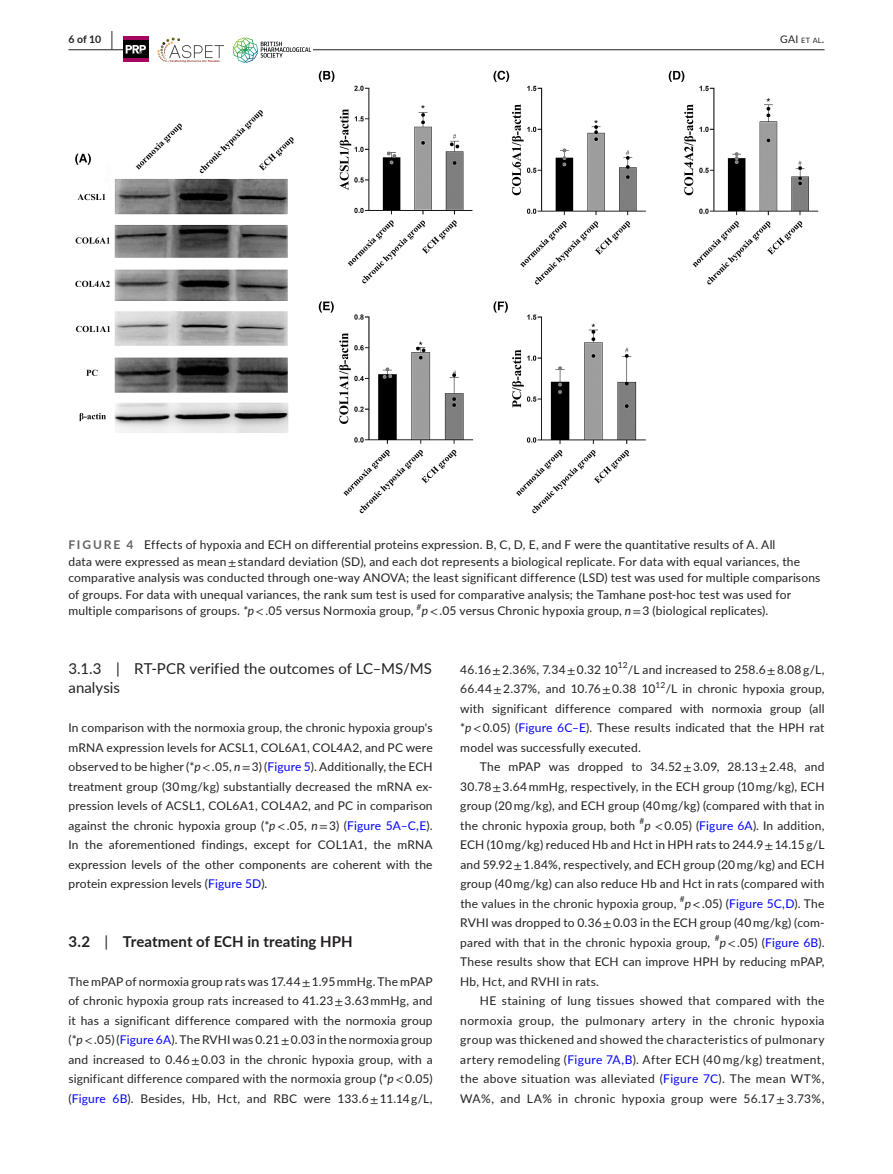
<style>
.page{position:relative;width:893px;height:1174px;background:#fff}
.page>*{position:absolute;margin:0;border:0;box-sizing:border-box;transform-origin:0 0}
.t1{font:15px/19.5px "Lato";letter-spacing:.005em;color:#231f20}
.t2{font:700 15px "Lato";letter-spacing:.005em;color:#231f20}
.t3{font:12px/19.5px "Lato";letter-spacing:.015em;color:#231f20;text-align:justify}
.t4{font:10.5px "Lato";color:#231f20}
.t5{font:700 10.5px "Lato";color:#231f20}
.t6{font:8.4px "Lato";color:#231f20}
.t7{font:italic 8.4px "Lato";color:#231f20}
.s1{font-size:19.5px}
.s2{font-size:7.35px}
.s3{font-weight:700;color:#636366}
.s4{font-family:"STIX"}
.s5{font-style:italic}
.s6{color:#00f}
.s7{font-weight:400}
.s8{font-family:"STIX";font-style:italic}
</style>
<div class="page">
<hr style="left:68px;top:49px;width:756px;height:1px;background:#231f20">
<div style="left:123px;top:36px;width:189px;height:27px;background:#fff"></div>
<div style="left:123px;top:37px;width:25px;height:25px;background:#070606"></div>
<hr style="left:123px;top:37px;width:25px;height:3px;background:#a60660">
<hr style="left:123px;top:59px;width:25px;height:3px;background:#a60660">
<svg style="left:126px;top:45px;width:20px;height:9px"></svg>
<svg style="left:157px;top:37px;width:67px;height:25px"></svg>
<svg style="left:233px;top:37px;width:78px;height:26px"></svg>
<img style="left:75px;top:70px;width:744px;height:444px">
<p class="t5" style="left:68px;top:31px;width:46px">6 of 10 <span class="s1">|</span></p>
<p class="t4" style="left:780px;top:31px;width:46px">GAI <span class="s2">et al</span>.</p>
<p class="t3" style="left:68px;top:536px;width:753px;line-height:16.5px;text-align:left"><span class="s3">FIGURE 4</span> Effects of hypoxia and ECH on differential proteins expression. B, C, D, E, and F were the quantitative results of A. All<br>data were expressed as mean <span class="s4">±</span> standard deviation (SD), and each dot represents a biological replicate. For data with equal variances, the comparative analysis was conducted through one-way ANOVA; the least significant difference (LSD) test was used for multiple comparisons of groups. For data with unequal variances, the rank sum test is used for comparative analysis; the Tamhane post-hoc test was used for multiple comparisons of groups. <span class="s5">*p</span><span class="s4">&lt;</span> .05 versus Normoxia group,</p>
<p class="t7" style="left:417px;top:600px;width:6px">#</p>
<p class="t3" style="left:422px;top:600px;width:348px"><span class="s5">p</span><span class="s4">&lt;</span> .05 versus Chronic hypoxia group, <span class="s5">n</span><span class="s4">=</span> 3 (biological replicates).</p>
<p class="t1" style="left:68px;top:658px;width:365px">3.1.3 | RT-PCR verified the outcomes of LC–MS/MS analysis</p>
<p class="t3" style="left:68px;top:717px;width:366px">In comparison with the normoxia group, the chronic hypoxia group's mRNA expression levels for ACSL1, COL6A1, COL4A2, and PC were observed to be higher (*<span class="s5">p</span><span class="s4">&lt;</span> .05, <span class="s5">n</span><span class="s4">=</span> 3) (<span class="s6">Figure 5</span>). Additionally, the ECH treatment group (30 mg/kg) substantially decreased the mRNA ex&shy;pression levels of ACSL1, COL6A1, COL4A2, and PC in comparison against the chronic hypoxia group (*<span class="s5">p</span><span class="s4">&lt;</span> .05, <span class="s5">n</span><span class="s4">=</span> 3) (<span class="s6">Figure 5A–C,E</span>).<br>In the aforementioned findings, except for COL1A1, the mRNA expression levels of the other components are coherent with the protein expression levels (<span class="s6">Figure 5D</span>).</p>
<p class="t2" style="left:68px;top:930px;width:286px">3.2 <span class="s7">|</span> Treatment of ECH in treating HPH</p>
<p class="t3" style="left:68px;top:971px;width:366px">The mPAP of normoxia group rats was 17.44 <span class="s4">±</span> 1.95 mmHg. The mPAP of chronic hypoxia group rats increased to 41.23 <span class="s4">±</span> 3.63 mmHg, and it has a significant difference compared with the normoxia group (*<span class="s5">p</span><span class="s4">&lt;</span> .05) (<span class="s6">Figure 6A</span>). The RVHI was 0.21 <span class="s4">±</span> 0.03 in the normoxia group and increased to 0.46 <span class="s4">±</span> 0.03 in the chronic hypoxia group, with a significant difference compared with the normoxia group (*<span class="s5">p</span><span class="s4">&lt;</span> 0.05) (<span class="s6">Figure 6B</span>). Besides, Hb, Hct, and RBC were 133.6 <span class="s4">±</span> 11.14 g/L,</p>
<p class="t3" style="left:460px;top:659px;width:159px">46.16 <span class="s4">±</span> 2.36%, 7.34 <span class="s4">±</span> 0.32 10</p>
<p class="t6" style="left:618px;top:659px;width:11px">12</p>
<p class="t3" style="left:460px;top:659px;width:366px;text-indent:168px">/L and increased to 258.6 <span class="s4">±</span> 8.08 g/L,<br>66.44 <span class="s4">±</span> 2.37%, and 10.76 <span class="s4">±</span> 0.38 10</p>
<p class="t6" style="left:656px;top:679px;width:11px">12</p>
<p class="t3" style="left:460px;top:678px;width:366px;text-indent:205px">/L in chronic hypoxia group, with significant difference compared with normoxia group (all *<span class="s5">p</span><span class="s4">&lt;</span> 0.05) (<span class="s6">Figure 6C–E</span>). These results indicated that the HPH rat model was successfully executed.</p>
<p class="t3" style="left:460px;top:756px;width:366px;text-indent:20px">The mPAP was dropped to 34.52 <span class="s4">±</span> 3.09, 28.13 <span class="s4">±</span> 2.48, and 30.78 <span class="s4">±</span> 3.64 mmHg, respectively, in the ECH group (10 mg/kg), ECH group (20 mg/kg), and ECH group (40 mg/kg) (compared with that in the chronic hypoxia group, both <sup>#</sup><span class="s5">p</span> <span class="s4">&lt;</span> 0.05) (<span class="s6">Figure 6A</span>). In addition, ECH (10 mg/kg) reduced Hb and Hct in HPH rats to 244.9 <span class="s4">±</span> 14.15 g/L and 59.92 <span class="s4">±</span> 1.84%, respectively, and ECH group (20 mg/kg) and ECH group (40 mg/kg) can also reduce Hb and Hct in rats (compared with the values in the chronic hypoxia group,</p>
<p class="t6" style="left:680px;top:893px;width:6px">#</p>
<p class="t3" style="left:460px;top:893px;width:366px;text-indent:224px"><span class="s5">p</span> <span class="s8">&lt;</span> .05) (<span class="s6">Figure 5C,D</span>). The RVHI was dropped to 0.36 <span class="s4">±</span> 0.03 in the ECH group (40 mg/kg) (com&shy;pared with that in the chronic hypoxia group,</p>
<p class="t6" style="left:715px;top:932px;width:6px">#</p>
<p class="t3" style="left:460px;top:932px;width:366px;text-indent:259px"><span class="s5">p</span><span class="s4">&lt;</span> .05) (<span class="s6">Figure 6B</span>).<br>These results show that ECH can improve HPH by reducing mPAP, Hb, Hct, and RVHI in rats.</p>
<p class="t3" style="left:460px;top:990px;width:366px;text-indent:20px">HE staining of lung tissues showed that compared with the normoxia group, the pulmonary artery in the chronic hypoxia group was thickened and showed the characteristics of pulmonary artery remodeling (<span class="s6">Figure 7A,B</span>). After ECH (40 mg/kg) treatment, the above situation was alleviated (<span class="s6">Figure 7C</span>). The mean WT%, WA%, and LA% in chronic hypoxia group were 56.17 <span class="s4">±</span> 3.73%,</p>
</div>
